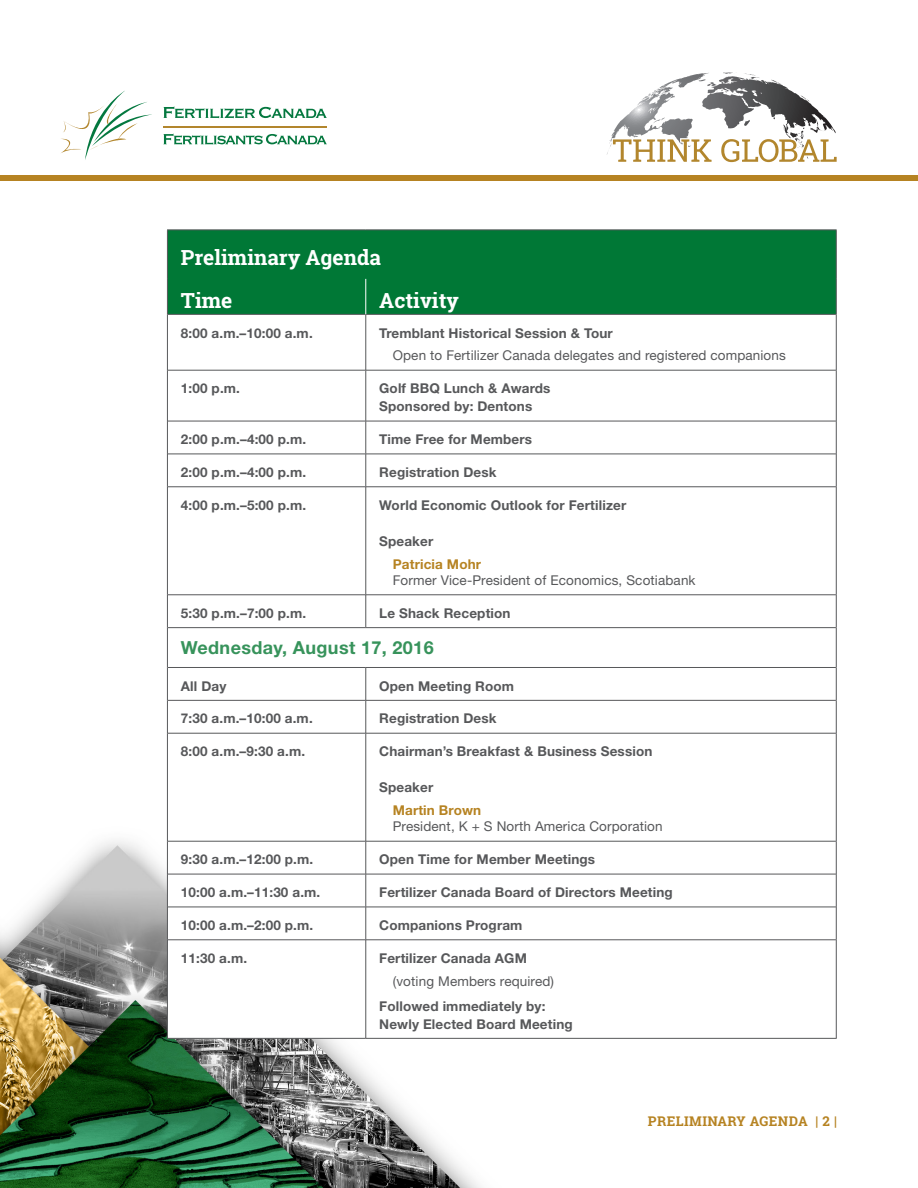
<style>
.page{position:relative;width:918px;height:1188px;background:#fff}
.page>*{position:absolute;margin:0;border:0;box-sizing:border-box;transform-origin:0 0}
.table_title{font:700 21px "Roboto Slab";color:#fff}
.table_date{font:700 18px "Helvetica Neue LT Std";letter-spacing:.02em;color:#37935b}
.table_Activity_title{font:700 13.5px/18px "Helvetica Neue LT Std";letter-spacing:.01em;color:#57585a}
.table_time{font:700 13.5px "Helvetica Neue LT Std";letter-spacing:.01em;color:#57585a}
.table_content{font:13.5px/16.2px "Helvetica Neue LT Std";letter-spacing:.01em;color:#57585a}
.t1{font:700 13.5px "Roboto Slab";letter-spacing:.03em;color:#b68322}
.s1{font-weight:700;color:#b68322}
</style>
<div class="page">
<img style="left:0;top:73px;width:837px;height:1115px">
<svg style="left:689px;top:72px;width:45px;height:4px"></svg>
<svg style="left:613px;top:139px;width:99px;height:23px"></svg>
<svg style="left:721px;top:139px;width:116px;height:23px"></svg>
<hr style="left:164px;top:126px;width:163px;height:1px;background:#b2862d">
<svg style="left:164px;top:106px;width:163px;height:12px"></svg>
<svg style="left:163px;top:134px;width:164px;height:11px"></svg>
<svg style="left:60px;top:91px;width:92px;height:70px"></svg>
<div style="left:0;top:175px;width:918px;height:6px;background:#b68322"></div>
<div style="left:168px;top:231px;width:668px;height:83px;background:#007836"></div>
<svg style="left:168px;top:315px;width:668px;height:352px"></svg>
<svg style="left:168px;top:668px;width:668px;height:370px"></svg>
<hr style="left:167px;top:230px;width:199px;height:1px;background:#57585a">
<hr style="left:167px;top:230px;width:1px;height:49px;background:#57585a">
<hr style="left:366px;top:230px;width:471px;height:1px;background:#57585a">
<hr style="left:836px;top:230px;width:1px;height:49px;background:#57585a">
<hr style="left:167px;top:279px;width:1px;height:35px;background:#57585a">
<hr style="left:836px;top:279px;width:1px;height:35px;background:#57585a">
<hr style="left:167px;top:314px;width:1px;height:56px;background:#57585a">
<hr style="left:836px;top:314px;width:1px;height:56px;background:#57585a">
<hr style="left:167px;top:370px;width:1px;height:51px;background:#57585a">
<hr style="left:836px;top:370px;width:1px;height:51px;background:#57585a">
<hr style="left:167px;top:421px;width:1px;height:33px;background:#57585a">
<hr style="left:836px;top:421px;width:1px;height:33px;background:#57585a">
<hr style="left:167px;top:454px;width:1px;height:33px;background:#57585a">
<hr style="left:836px;top:454px;width:1px;height:33px;background:#57585a">
<hr style="left:167px;top:487px;width:1px;height:108px;background:#57585a">
<hr style="left:836px;top:487px;width:1px;height:108px;background:#57585a">
<hr style="left:167px;top:595px;width:1px;height:33px;background:#57585a">
<hr style="left:836px;top:595px;width:1px;height:33px;background:#57585a">
<hr style="left:167px;top:628px;width:1px;height:39px;background:#57585a">
<hr style="left:836px;top:628px;width:1px;height:39px;background:#57585a">
<hr style="left:167px;top:667px;width:1px;height:33px;background:#57585a">
<hr style="left:836px;top:667px;width:1px;height:33px;background:#57585a">
<hr style="left:167px;top:700px;width:1px;height:33px;background:#57585a">
<hr style="left:836px;top:700px;width:1px;height:33px;background:#57585a">
<hr style="left:167px;top:733px;width:1px;height:108px;background:#57585a">
<hr style="left:836px;top:733px;width:1px;height:108px;background:#57585a">
<hr style="left:167px;top:841px;width:1px;height:33px;background:#57585a">
<hr style="left:836px;top:841px;width:1px;height:33px;background:#57585a">
<hr style="left:167px;top:874px;width:1px;height:33px;background:#57585a">
<hr style="left:836px;top:874px;width:1px;height:33px;background:#57585a">
<hr style="left:167px;top:907px;width:1px;height:33px;background:#57585a">
<hr style="left:836px;top:907px;width:1px;height:33px;background:#57585a">
<hr style="left:167px;top:940px;width:1px;height:98px;background:#57585a">
<hr style="left:836px;top:940px;width:1px;height:98px;background:#57585a">
<hr style="left:168px;top:314px;width:198px;height:1px;background:#57585a">
<hr style="left:366px;top:314px;width:470px;height:1px;background:#57585a">
<hr style="left:366px;top:315px;width:1px;height:55px;background:#57585a">
<hr style="left:168px;top:370px;width:198px;height:1px;background:#57585a">
<hr style="left:366px;top:370px;width:470px;height:1px;background:#57585a">
<hr style="left:366px;top:370px;width:1px;height:51px;background:#57585a">
<hr style="left:168px;top:421px;width:198px;height:1px;background:#57585a">
<hr style="left:366px;top:421px;width:470px;height:1px;background:#57585a">
<hr style="left:366px;top:421px;width:1px;height:33px;background:#57585a">
<hr style="left:168px;top:454px;width:198px;height:1px;background:#57585a">
<hr style="left:366px;top:454px;width:470px;height:1px;background:#57585a">
<hr style="left:366px;top:454px;width:1px;height:33px;background:#57585a">
<hr style="left:168px;top:487px;width:198px;height:1px;background:#57585a">
<hr style="left:366px;top:487px;width:470px;height:1px;background:#57585a">
<hr style="left:366px;top:487px;width:1px;height:108px;background:#57585a">
<hr style="left:168px;top:595px;width:198px;height:1px;background:#57585a">
<hr style="left:366px;top:595px;width:470px;height:1px;background:#57585a">
<hr style="left:366px;top:595px;width:1px;height:32px;background:#57585a">
<hr style="left:168px;top:627px;width:198px;height:1px;background:#57585a">
<hr style="left:366px;top:627px;width:470px;height:1px;background:#57585a">
<hr style="left:168px;top:667px;width:198px;height:1px;background:#57585a">
<hr style="left:366px;top:667px;width:470px;height:1px;background:#57585a">
<hr style="left:366px;top:668px;width:1px;height:32px;background:#57585a">
<hr style="left:168px;top:700px;width:198px;height:1px;background:#57585a">
<hr style="left:366px;top:700px;width:470px;height:1px;background:#57585a">
<hr style="left:366px;top:701px;width:1px;height:32px;background:#57585a">
<hr style="left:168px;top:733px;width:198px;height:1px;background:#57585a">
<hr style="left:366px;top:733px;width:470px;height:1px;background:#57585a">
<hr style="left:366px;top:733px;width:1px;height:108px;background:#57585a">
<hr style="left:168px;top:841px;width:198px;height:1px;background:#57585a">
<hr style="left:366px;top:841px;width:470px;height:1px;background:#57585a">
<hr style="left:366px;top:841px;width:1px;height:33px;background:#57585a">
<hr style="left:168px;top:874px;width:198px;height:1px;background:#57585a">
<hr style="left:366px;top:874px;width:470px;height:1px;background:#57585a">
<hr style="left:366px;top:874px;width:1px;height:33px;background:#57585a">
<hr style="left:168px;top:907px;width:198px;height:1px;background:#57585a">
<hr style="left:366px;top:907px;width:470px;height:1px;background:#57585a">
<hr style="left:366px;top:907px;width:1px;height:33px;background:#57585a">
<hr style="left:168px;top:940px;width:198px;height:1px;background:#57585a">
<hr style="left:366px;top:940px;width:470px;height:1px;background:#57585a">
<hr style="left:366px;top:940px;width:1px;height:98px;background:#57585a">
<hr style="left:167px;top:1038px;width:199px;height:1px;background:#57585a">
<hr style="left:366px;top:1038px;width:471px;height:1px;background:#57585a">
<hr style="left:365px;top:279px;width:1px;height:35px;background:#fff">
<p class="table_title" style="left:181px;top:243px;width:202px">Preliminary Agenda</p>
<p class="table_title" style="left:181px;top:286px;width:53px">Time</p>
<p class="table_title" style="left:379px;top:286px;width:81px">Activity</p>
<p class="table_time" style="left:181px;top:324px;width:133px">8:00 a.m.–10:00 a.m.</p>
<p class="table_Activity_title" style="left:379px;top:323px;width:235px">Tremblant Historical Session &amp; Tour</p>
<p class="table_content" style="left:393px;top:347px;width:395px">Open to Fertilizer Canada delegates and registered companions</p>
<p class="table_time" style="left:181px;top:380px;width:61px">1:00 p.m.</p>
<p class="table_Activity_title" style="left:379px;top:379px;width:173px">Golf BBQ Lunch &amp; Awards<br>Sponsored by: Dentons</p>
<p class="table_time" style="left:181px;top:431px;width:127px">2:00 p.m.–4:00 p.m.</p>
<p class="table_Activity_title" style="left:379px;top:430px;width:154px">Time Free for Members</p>
<p class="table_time" style="left:181px;top:464px;width:127px">2:00 p.m.–4:00 p.m.</p>
<p class="table_Activity_title" style="left:379px;top:463px;width:119px">Registration Desk</p>
<p class="table_time" style="left:181px;top:497px;width:127px">4:00 p.m.–5:00 p.m.</p>
<p class="table_Activity_title" style="left:379px;top:496px;width:249px">World Economic Outlook for Fertilizer</p>
<p class="table_Activity_title" style="left:379px;top:532px;width:56px">Speaker</p>
<p class="table_content" style="left:393px;top:556px;width:304px"><span class="s1">Patricia Mohr<br></span>Former Vice-President of Economics, Scotiabank</p>
<p class="table_time" style="left:181px;top:605px;width:127px">5:30 p.m.–7:00 p.m.</p>
<p class="table_Activity_title" style="left:379px;top:604px;width:133px">Le Shack Reception</p>
<p class="table_date" style="left:181px;top:636px;width:254px">Wednesday, August 17, 2016</p>
<p class="table_time" style="left:181px;top:677px;width:47px">All Day</p>
<p class="table_Activity_title" style="left:379px;top:677px;width:136px">Open Meeting Room</p>
<p class="table_time" style="left:181px;top:710px;width:133px">7:30 a.m.–10:00 a.m.</p>
<p class="table_Activity_title" style="left:379px;top:709px;width:119px">Registration Desk</p>
<p class="table_time" style="left:181px;top:743px;width:126px">8:00 a.m.–9:30 a.m.</p>
<p class="table_Activity_title" style="left:379px;top:742px;width:275px">Chairman’s Breakfast &amp; Business Session</p>
<p class="table_Activity_title" style="left:379px;top:778px;width:56px">Speaker</p>
<p class="table_content" style="left:393px;top:802px;width:271px"><span class="s1">Martin Brown<br></span>President, K + S North America Corporation</p>
<p class="table_time" style="left:181px;top:851px;width:134px">9:30 a.m.–12:00 p.m.</p>
<p class="table_Activity_title" style="left:379px;top:850px;width:217px">Open Time for Member Meetings</p>
<p class="table_time" style="left:181px;top:884px;width:141px">10:00 a.m.–11:30 a.m.</p>
<p class="table_Activity_title" style="left:379px;top:883px;width:295px">Fertilizer Canada Board of Directors Meeting</p>
<p class="table_time" style="left:181px;top:917px;width:134px">10:00 a.m.–2:00 p.m.</p>
<p class="table_Activity_title" style="left:379px;top:916px;width:145px">Companions Program</p>
<p class="table_time" style="left:181px;top:950px;width:68px">11:30 a.m.</p>
<p class="table_Activity_title" style="left:379px;top:949px;width:149px">Fertilizer Canada AGM</p>
<p class="table_content" style="left:393px;top:973px;width:163px">(voting Members required)</p>
<p class="table_Activity_title" style="left:379px;top:997px;width:195px">Followed immediately by:<br>Newly Elected Board Meeting</p>
<p class="t1" style="left:648px;top:1112px;width:191px">PRELIMINARY AGENDA | 2 |</p>
</div>
